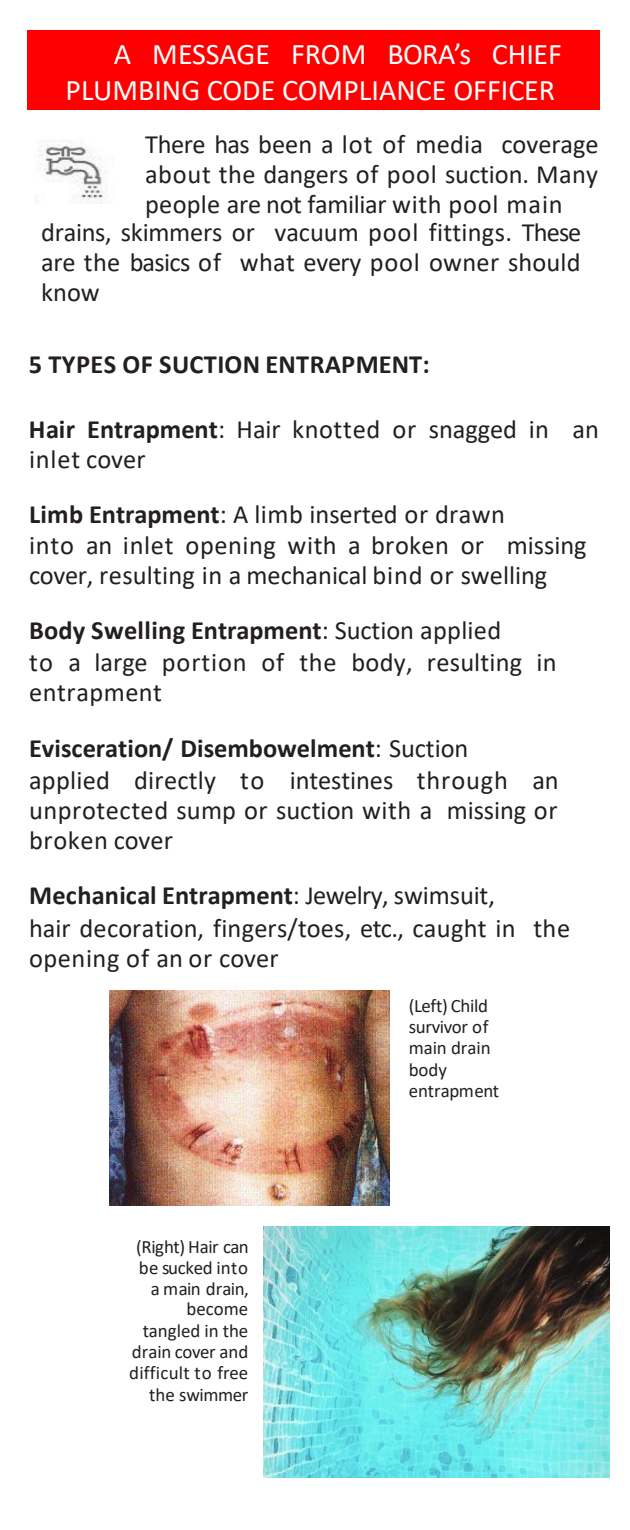
<style>
.page{position:relative;width:630px;height:1530px;background:#fff}
.page>*{position:absolute;margin:0;border:0;box-sizing:border-box;transform-origin:0 0}
.t1{font:30px/36.5px "Calibri";color:#fff;text-align:right}
.t2{font:26.5px/30px "Calibri";letter-spacing:.01em;color:#231f20}
.t3{font:700 26.5px "Calibri";letter-spacing:.005em;color:#231f20}
.t4{font:19px/21.5px "Calibri";letter-spacing:-.005em;color:#231f20;text-align:right}
.s1{font-weight:700}
.s2{font-weight:400}
</style>
<div class="page">
<div style="left:27px;top:30px;width:573px;height:79px;background:#f00"></div>
<img style="left:109px;top:990px;width:280px;height:215px">
<img style="left:263px;top:1226px;width:346px;height:252px">
<img style="left:39px;top:144px;width:68px;height:60px">
<p class="t1" style="left:66px;top:35px;width:498px">A MESSAGE FROM BORA’s CHIEF<br>PLUMBING CODE COMPLIANCE OFFICER</p>
<p class="t2" style="left:145px;top:129px;width:455px;text-align:justify">There has been a lot of media coverage about the dangers of pool suction. Many people are not familiar with pool main</p>
<p class="t2" style="left:41px;top:217px;width:542px;text-align:justify">drains, skimmers or vacuum pool fittings. These are the basics of what every pool owner should know</p>
<p class="t3" style="left:29px;top:345px;width:402px">5 TYPES OF SUCTION ENTRAPMENT:</p>
<p class="t2" style="left:29px;top:414px;width:572px"><span class="s1">Hair Entrapment</span>: Hair knotted or snagged in an inlet cover</p>
<p class="t2" style="left:29px;top:499px;width:477px"><span class="s1">Limb Entrapment</span>: A limb inserted or drawn</p>
<p class="t2" style="left:29px;top:529px;width:559px">into an inlet opening with a broken or missing cover, resulting in a mechanical bind or swelling</p>
<p class="t3" style="left:29px;top:612px;width:474px">Body Swelling Entrapment<span class="s2">: Suction applied</span></p>
<p class="t2" style="left:29px;top:647px;width:529px">to a large portion of the body, resulting in entrapment</p>
<p class="t3" style="left:29px;top:729px;width:441px">Evisceration/ Disembowelment<span class="s2">: Suction</span></p>
<p class="t2" style="left:29px;top:765px;width:531px;text-align:justify">applied directly to intestines through an unprotected sump or suction with a missing or broken cover</p>
<p class="t3" style="left:29px;top:876px;width:467px">Mechanical Entrapment<span class="s2">: Jewelry, swimsuit,</span></p>
<p class="t2" style="left:29px;top:912px;width:543px">hair decoration, fingers/toes, etc., caught in the opening of an or cover</p>
<p class="t4" style="left:136px;top:1235px;width:114px">(Right) Hair can be sucked into a main drain,</p>
<p class="t4" style="left:186px;top:1298px;width:63px">become</p>
<p class="t4" style="left:129px;top:1319px;width:121px">tangled in the drain cover and difficult to free the swimmer</p>
<p class="t4" style="left:409px;top:994px;width:92px;text-align:left">(Left) Child survivor of main drain body entrapment</p>
</div>
